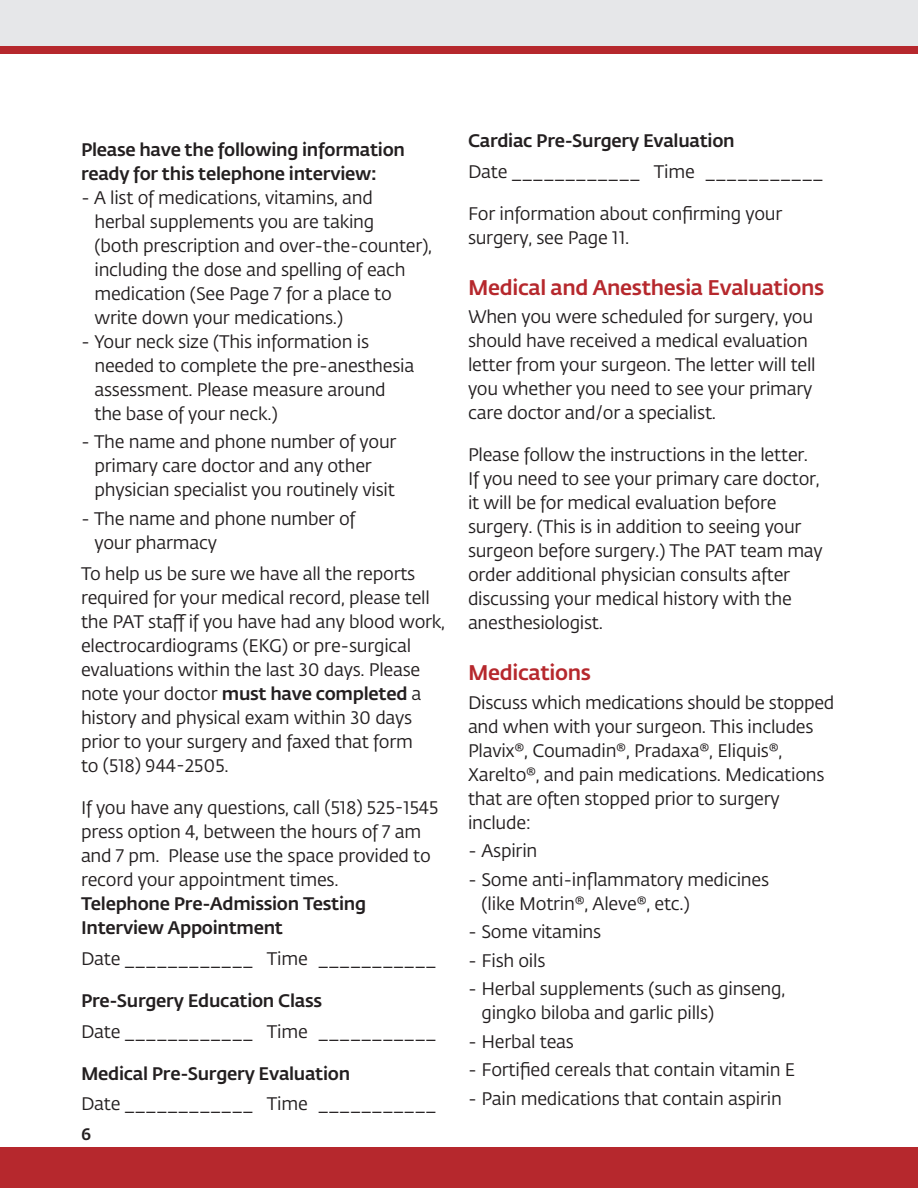
<style>
.page{position:relative;width:918px;height:1188px;background:#fff}
.page>*{position:absolute;margin:0;border:0;box-sizing:border-box;transform-origin:0 0}
.t1{font:500 21px "Fedra Sans Pro";letter-spacing:-.015em;color:#b6282d}
.t2{font:18px/24px "Fedra Sans Pro";letter-spacing:-.015em;color:#231f20}
.t3{font:500 18px/24px "Fedra Sans Pro";letter-spacing:-.015em;color:#231f20}
.t4{font:500 16.5px "Fedra Sans Pro";color:#231f20}
.s1{font-weight:500}
</style>
<div class="page">
<div style="left:0;top:1148px;width:918px;height:40px;background:#b6282d"></div>
<div style="left:0;top:0;width:918px;height:54px;background:#e6e7e9"></div>
<div style="left:0;top:46px;width:918px;height:8px;background:#b6282d"></div>
<p class="t3" style="left:81px;top:136px;width:326px">Please have the following information ready for this telephone interview:</p>
<p class="t2" style="left:94px;top:185px;width:339px;text-indent:-14px">- A list of medications, vitamins, and<br>herbal supplements you are taking<br>(both prescription and over-the-counter), including the dose and spelling of each medication (See Page 7 for a place to write down your medications.)</p>
<p class="t2" style="left:94px;top:329px;width:321px;text-indent:-14px">- Your neck size (This information is needed to complete the pre-anesthesia assessment. Please measure around the base of your neck.)</p>
<p class="t2" style="left:94px;top:429px;width:303px;text-indent:-14px">- The name and phone number of your primary care doctor and any other physician specialist you routinely visit</p>
<p class="t2" style="left:94px;top:506px;width:262px;text-indent:-14px">- The name and phone number of your pharmacy</p>
<p class="t2" style="left:81px;top:561px;width:366px">To help us be sure we have all the reports required for your medical record, please tell the PAT staff if you have had any blood work, electrocardiograms (EKG) or pre-surgical evaluations within the last 30 days. Please note your doctor <span class="s1">must have completed</span> a history and physical exam within 30 days prior to your surgery and faxed that form<br>to (518) 944-2505.</p>
<p class="t2" style="left:81px;top:795px;width:359px">If you have any questions, call (518) 525-1545 press option 4, between the hours of 7 am and 7 pm. Please use the space provided to record your appointment times.</p>
<p class="t3" style="left:81px;top:891px;width:287px">Telephone Pre-Admission Testing<br>Interview Appointment</p>
<p class="t2" style="left:81px;top:946px;width:357px">Date ____________ Time ___________</p>
<p class="t3" style="left:81px;top:987px;width:243px">Pre-Surgery Education Class</p>
<p class="t2" style="left:81px;top:1019px;width:357px">Date ____________ Time ___________</p>
<p class="t3" style="left:81px;top:1060px;width:271px">Medical Pre-Surgery Evaluation</p>
<p class="t2" style="left:81px;top:1092px;width:357px">Date ____________ Time ___________</p>
<p class="t4" style="left:81px;top:1122px;width:12px">6</p>
<p class="t3" style="left:468px;top:128px;width:268px">Cardiac Pre-Surgery Evaluation</p>
<p class="t2" style="left:468px;top:159px;width:357px">Date ____________ Time ___________</p>
<p class="t2" style="left:468px;top:201px;width:316px">For information about confirming your surgery, see Page 11.</p>
<p class="t1" style="left:468px;top:271px;width:358px">Medical and Anesthesia Evaluations</p>
<p class="t2" style="left:468px;top:304px;width:349px">When you were scheduled for surgery, you should have received a medical evaluation letter from your surgeon. The letter will tell you whether you need to see your primary care doctor and/or a specialist.</p>
<p class="t2" style="left:468px;top:442px;width:356px">Please follow the instructions in the letter.<br>If you need to see your primary care doctor, it will be for medical evaluation before surgery. (This is in addition to seeing your surgeon before surgery.) The PAT team may order additional physician consults after discussing your medical history with the anesthesiologist.</p>
<p class="t1" style="left:468px;top:657px;width:125px">Medications</p>
<p class="t2" style="left:468px;top:690px;width:368px">Discuss which medications should be stopped and when with your surgeon. This includes Plavix®, Coumadin®, Pradaxa®, Eliquis®, Xarelto®, and pain medications. Medications that are often stopped prior to surgery include:</p>
<p class="t2" style="left:468px;top:838px;width:71px">- Aspirin</p>
<p class="t2" style="left:482px;top:867px;width:289px;text-indent:-14px">- Some anti-inflammatory medicines (like Motrin®, Aleve®, etc.)</p>
<p class="t2" style="left:468px;top:919px;width:135px">- Some vitamins</p>
<p class="t2" style="left:468px;top:948px;width:79px">- Fish oils</p>
<p class="t2" style="left:482px;top:976px;width:305px;text-indent:-14px">- Herbal supplements (such as ginseng, gingko biloba and garlic pills)</p>
<p class="t2" style="left:468px;top:1029px;width:107px">- Herbal teas</p>
<p class="t2" style="left:468px;top:1057px;width:329px">- Fortified cereals that contain vitamin E</p>
<p class="t2" style="left:468px;top:1086px;width:315px">- Pain medications that contain aspirin</p>
</div>
